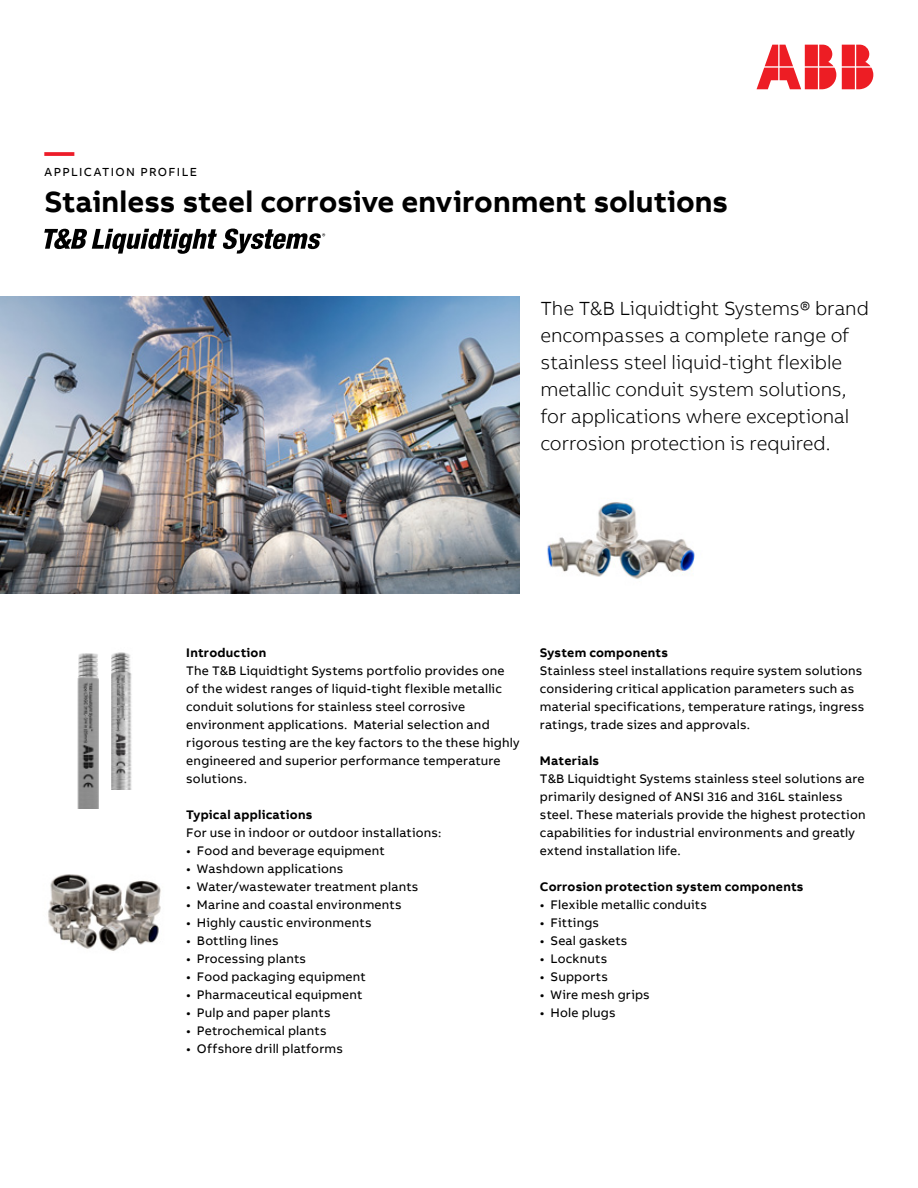
<style>
.page{position:relative;width:918px;height:1188px;background:#fff}
.page>*{position:absolute;margin:0;border:0;box-sizing:border-box;transform-origin:0 0}
.t1{font:700 30px "AB Bvoice";color:#000}
.t2{font:700 30px "AB Bvoice";color:#ed1c29}
.t3{font:300 19.5px/27px "AB Bvoice";letter-spacing:-.005em;color:#000}
.t4{font:12.75px/18px "AB Bvoice";letter-spacing:.015em;color:#000}
.t5{font:700 12.75px "AB Bvoice";letter-spacing:.02em;color:#000}
.t6{font:12px "AB Bvoice";letter-spacing:.115em;color:#000}
</style>
<div class="page">
<img style="left:0;top:297px;width:519px;height:296px">
<svg style="left:757px;top:45px;width:116px;height:44px"></svg>
<svg style="left:44px;top:229px;width:281px;height:25px"></svg>
<img style="left:547px;top:502px;width:148px;height:77px">
<img style="left:48px;top:874px;width:113px;height:77px">
<img style="left:77px;top:653px;width:22px;height:156px">
<img style="left:111px;top:652px;width:21px;height:137px">
<h1 class="t2" style="left:45px;top:132px;width:31px">—</h1>
<p class="t6" style="left:45px;top:165px;width:154px">APPLICATION PROFILE</p>
<h1 class="t1" style="left:45px;top:183px;width:685px">Stainless steel corrosive environment solutions</h1>
<h2 class="t3" style="left:540px;top:295px;width:330px">The T&amp;B Liquidtight Systems® brand encompasses a complete range of stainless steel liquid-tight flexible metallic conduit system solutions, for applications where exceptional corrosion protection is required.</h2>
<p class="t5" style="left:186px;top:644px;width:82px">Introduction</p>
<p class="t4" style="left:186px;top:661px;width:335px">The T&amp;B Liquidtight Systems portfolio provides one of the widest ranges of liquid-tight flexible metallic conduit solutions for stainless steel corrosive environment applications. Material selection and rigorous testing are the key factors to the these highly engineered and superior performance temperature solutions.</p>
<p class="t5" style="left:186px;top:806px;width:128px">Typical applications</p>
<p class="t4" style="left:186px;top:823px;width:256px">For use in indoor or outdoor installations:</p>
<p class="t4" style="left:186px;top:841px;width:200px">• Food and beverage equipment</p>
<p class="t4" style="left:186px;top:859px;width:159px">• Washdown applications</p>
<p class="t4" style="left:186px;top:877px;width:234px">• Water/wastewater treatment plants</p>
<p class="t4" style="left:186px;top:895px;width:217px">• Marine and coastal environments</p>
<p class="t4" style="left:186px;top:913px;width:187px">• Highly caustic environments</p>
<p class="t4" style="left:186px;top:931px;width:94px">• Bottling lines</p>
<p class="t4" style="left:186px;top:949px;width:121px">• Processing plants</p>
<p class="t4" style="left:186px;top:967px;width:181px">• Food packaging equipment</p>
<p class="t4" style="left:186px;top:985px;width:178px">• Pharmaceutical equipment</p>
<p class="t4" style="left:186px;top:1003px;width:146px">• Pulp and paper plants</p>
<p class="t4" style="left:186px;top:1021px;width:142px">• Petrochemical plants</p>
<p class="t4" style="left:186px;top:1039px;width:158px">• Offshore drill platforms</p>
<p class="t5" style="left:540px;top:644px;width:130px">System components</p>
<p class="t4" style="left:540px;top:661px;width:326px">Stainless steel installations require system solutions considering critical application parameters such as material specifications, temperature ratings, ingress ratings, trade sizes and approvals.</p>
<p class="t5" style="left:540px;top:752px;width:61px">Materials</p>
<p class="t4" style="left:540px;top:769px;width:327px">T&amp;B Liquidtight Systems stainless steel solutions are primarily designed of ANSI 316 and 316L stainless steel. These materials provide the highest protection capabilities for industrial environments and greatly extend installation life.</p>
<p class="t5" style="left:540px;top:878px;width:265px">Corrosion protection system components</p>
<p class="t4" style="left:540px;top:896px;width:169px">• Flexible metallic conduits</p>
<p class="t4" style="left:540px;top:914px;width:61px">• Fittings</p>
<p class="t4" style="left:540px;top:932px;width:89px">• Seal gaskets</p>
<p class="t4" style="left:540px;top:950px;width:69px">• Locknuts</p>
<p class="t4" style="left:540px;top:968px;width:70px">• Supports</p>
<p class="t4" style="left:540px;top:986px;width:111px">• Wire mesh grips</p>
<p class="t4" style="left:540px;top:1004px;width:77px">• Hole plugs</p>
</div>
